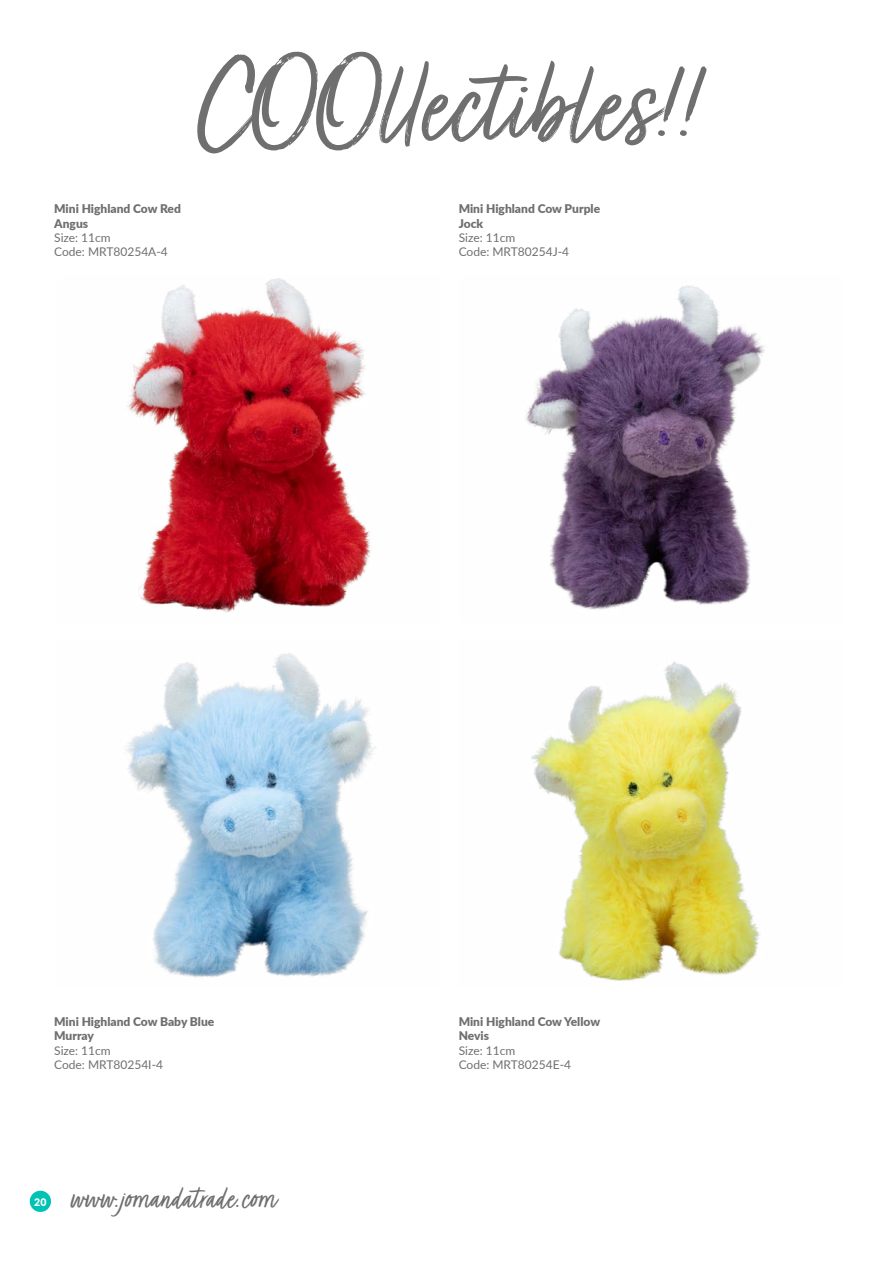
<style>
.page{position:relative;width:893px;height:1263px;background:#fff}
.page>*{position:absolute;margin:0;border:0;box-sizing:border-box;transform-origin:0 0}
.t1{font:135px "Turbinado Light Pro";color:#706f6f}
.t2{font:37.5px "Turbinado Light Pro";color:#706f6f}
.t3{font:900 12px/14.4px "Lato";color:#706f6f}
.t4{font:12px/14.4px "Lato";color:#706f6f}
.t5{font:900 10.5px "Lato";color:#fff}
</style>
<div class="page">
<div style="left:30px;top:1191px;width:21px;height:21px;background:#00c3b4;border-radius:50%"></div>
<img style="left:531px;top:661px;width:229px;height:320px">
<img style="left:125px;top:653px;width:251px;height:325px">
<img style="left:525px;top:285px;width:240px;height:325px">
<img style="left:127px;top:278px;width:244px;height:335px">
<h1 class="t1" style="left:196px;top:31px;width:504px">COOllectibles!!</h1>
<p class="t3" style="left:54px;top:201px;width:128px">Mini Highland Cow Red<br>Angus</p>
<p class="t4" style="left:54px;top:230px;width:115px">Size: 11cm<br>Code: MRT80254A-4</p>
<p class="t3" style="left:459px;top:201px;width:143px">Mini Highland Cow Purple<br>Jock</p>
<p class="t4" style="left:459px;top:230px;width:112px">Size: 11cm<br>Code: MRT80254J-4</p>
<p class="t3" style="left:54px;top:1014px;width:162px">Mini Highland Cow Baby Blue<br>Murray</p>
<p class="t4" style="left:54px;top:1043px;width:110px">Size: 11cm<br>Code: MRT80254I-4</p>
<p class="t5" style="left:34px;top:1194px;width:14px">20</p>
<h2 class="t2" style="left:70px;top:1177px;width:208px">www.jomandatrade.com</h2>
<p class="t3" style="left:459px;top:1014px;width:143px">Mini Highland Cow Yellow<br>Nevis</p>
<p class="t4" style="left:459px;top:1043px;width:114px">Size: 11cm<br>Code: MRT80254E-4</p>
</div>
